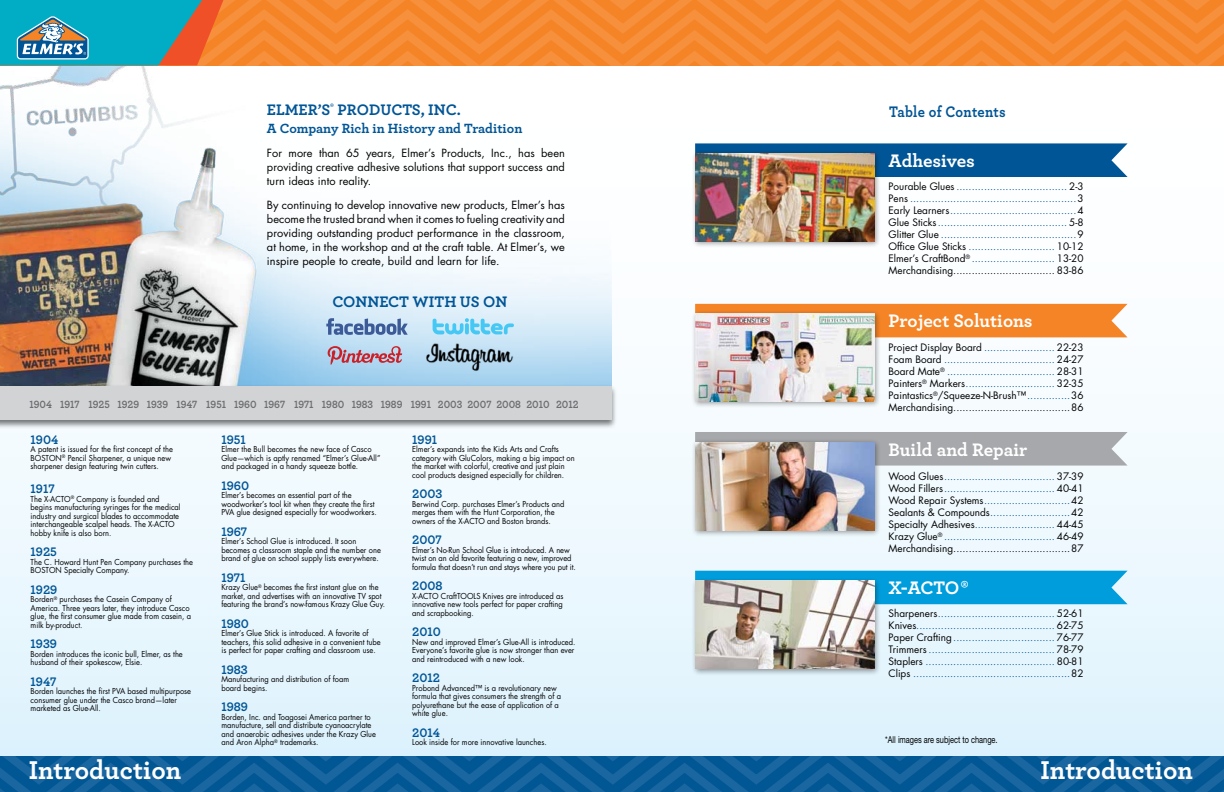
<style>
.page{position:relative;width:1224px;height:792px;background:#fff}
.page>*{position:absolute;margin:0;border:0;box-sizing:border-box;transform-origin:0 0}
.t1{font:700 27px "Archer";color:#fff}
.t2{font:700 19px "Archer";color:#fff}
.t3{font:700 16px "Archer";color:#005596}
.t4{font:700 16px "Archer";letter-spacing:.02em;color:#005596;scale:.9 1}
.t5{font:700 14px "Archer";color:#005596}
.t6{font:13px "Archer Bold SC";color:#005596;scale:.94 1}
.t7{font:11px/14px "Futura";letter-spacing:.005em;color:#000;text-align:justify}
.t8{font:11px "Archer Bold SC";color:#6d6e71;scale:.9 1}
.t9{font:10px/12px "Futura";color:#005596;text-align:justify}
.t10{font:10px/12px "Futura";color:#000;text-align:justify}
.t11{font:9.5px "Helvetica Neue";color:#000;scale:.78 1}
.t12{font:8px/8.5px "Futura";color:#000;scale:.94 1}
.t13{font:8px/8.5px "Futura";color:#000;scale:.93 1}
.s1{color:#000}
.s2{color:#005596}
</style>
<div class="page">
<div style="left:612px;top:28px;width:612px;height:764px;background:linear-gradient(to bottom,#fff,#dcf1fc)"></div>
<div style="left:0;top:28px;width:612px;height:764px;background:linear-gradient(to right,#e8f6fd,#e8f6fd)"></div>
<img style="left:0;top:65px;width:612px;height:319px">
<svg style="left:0;top:757px;width:1224px;height:35px;background:#0b5d99"></svg>
<svg style="left:0;top:0;width:1224px;height:65px;background:#d48c45"></svg>
<svg style="left:695px;top:143px;width:433px;height:34px;background:#0c5d9b"></svg>
<div style="left:695px;top:304px;width:433px;height:33px;background:#f58426"></div>
<div style="left:695px;top:571px;width:433px;height:33px;background:#009ddc"></div>
<div style="left:695px;top:432px;width:433px;height:34px;background:#a6a8ab"></div>
<svg style="left:326px;top:318px;width:82px;height:17px"></svg>
<svg style="left:433px;top:318px;width:81px;height:16px"></svg>
<svg style="left:328px;top:346px;width:74px;height:19px"></svg>
<div style="left:0;top:384px;width:618px;height:45px;background:#000;opacity:.53"></div>
<div style="left:0;top:386px;width:612px;height:34px;background:#d1d3d4"></div>
<img style="left:422px;top:341px;width:96px;height:32px">
<div style="left:691px;top:310px;width:190px;height:99px;background:#000;opacity:.4"></div>
<img style="left:695px;top:314px;width:179px;height:88px">
<div style="left:691px;top:577px;width:190px;height:99px;background:#000;opacity:.4"></div>
<img style="left:695px;top:581px;width:179px;height:88px">
<div style="left:691px;top:150px;width:190px;height:99px;background:#000;opacity:.4"></div>
<img style="left:695px;top:154px;width:179px;height:88px">
<div style="left:691px;top:438px;width:190px;height:99px;background:#000;opacity:.4"></div>
<img style="left:695px;top:442px;width:179px;height:88px">
<h3 class="t3" style="left:267px;top:97px;width:196px">ELMER’S<sup>®</sup> PRODUCTS, INC.</h3>
<h3 class="t5" style="left:267px;top:117px;width:257px">A Company Rich in History and Tradition</h3>
<h3 class="t7" style="left:267px;top:146px;width:299px">For more than 65 years, Elmer’s Products, Inc., has been providing creative adhesive solutions that support success and turn ideas into reality.</h3>
<p class="t7" style="left:267px;top:198px;width:299px">By continuing to develop innovative new products, Elmer’s has become the trusted brand when it comes to fueling creativity and providing outstanding product performance in the classroom, at home, in the workshop and at the craft table. At Elmer’s, we inspire people to create, build and learn for life.</p>
<h3 class="t3" style="left:332px;top:289px;width:176px">CONNECT WITH US ON</h3>
<h3 class="t8" style="left:29px;top:398px;width:612px">1904 1917 1925 1929 1939 1947 1951 1960 1967 1971 1980 1983 1989 1991 2003 2007 2008 2010 2012</h3>
<h3 class="t6" style="left:31px;top:431px;width:31px">1904</h3>
<p class="t12" style="left:31px;top:445px;width:153px">A patent is issued for the first concept of the<br>BOSTON<sup>®</sup> Pencil Sharpener, a unique new sharpener design featuring twin cutters.</p>
<h3 class="t6" style="left:31px;top:481px;width:27px">1917</h3>
<p class="t12" style="left:31px;top:495px;width:161px">The X-ACTO<sup>®</sup> Company is founded and begins manufacturing syringes for the medical industry and surgical blades to accommodate interchangeable scalpel heads. The X-ACTO hobby knife is also born.</p>
<h3 class="t6" style="left:31px;top:544px;width:29px">1925</h3>
<p class="t12" style="left:31px;top:558px;width:174px">The C. Howard Hunt Pen Company purchases the<br>BOSTON Specialty Company.</p>
<h3 class="t6" style="left:31px;top:581px;width:30px">1929</h3>
<p class="t12" style="left:31px;top:595px;width:172px">Borden<sup>®</sup> purchases the Casein Company of America. Three years later, they introduce Casco glue, the first consumer glue made from casein, a milk by-product.</p>
<h3 class="t6" style="left:31px;top:636px;width:30px">1939</h3>
<p class="t12" style="left:31px;top:650px;width:164px">Borden introduces the iconic bull, Elmer, as the husband of their spokescow, Elsie.</p>
<h3 class="t6" style="left:31px;top:673px;width:29px">1947</h3>
<p class="t12" style="left:31px;top:687px;width:172px">Borden launches the first PVA based multipurpose consumer glue under the Casco brand—later marketed as Glue-All.</p>
<h3 class="t6" style="left:221px;top:431px;width:27px">1951</h3>
<p class="t12" style="left:221px;top:445px;width:171px">Elmer the Bull becomes the new face of Casco<br>Glue—which is aptly renamed “Elmer’s Glue-All” and packaged in a handy squeeze bottle.</p>
<h3 class="t6" style="left:221px;top:477px;width:31px">1960</h3>
<p class="t12" style="left:221px;top:491px;width:167px">Elmer’s becomes an essential part of the woodworker’s tool kit when they create the first<br>PVA glue designed especially for woodworkers.</p>
<h3 class="t6" style="left:221px;top:523px;width:29px">1967</h3>
<p class="t12" style="left:221px;top:537px;width:171px">Elmer’s School Glue is introduced. It soon becomes a classroom staple and the number one brand of glue on school supply lists everywhere.</p>
<h3 class="t6" style="left:221px;top:569px;width:27px">1971</h3>
<p class="t13" style="left:221px;top:583px;width:178px">Krazy Glue<sup>®</sup> becomes the first instant glue on the market, and advertises with an innovative TV spot featuring the brand’s now-famous Krazy Glue Guy.</p>
<h3 class="t6" style="left:221px;top:615px;width:31px">1980</h3>
<p class="t12" style="left:221px;top:629px;width:171px">Elmer’s Glue Stick is introduced. A favorite of teachers, this solid adhesive in a convenient tube is perfect for paper crafting and classroom use.</p>
<h3 class="t6" style="left:221px;top:661px;width:30px">1983</h3>
<p class="t12" style="left:221px;top:675px;width:137px">Manufacturing and distribution of foam board begins.</p>
<h3 class="t6" style="left:221px;top:699px;width:30px">1989</h3>
<p class="t12" style="left:221px;top:713px;width:166px">Borden, Inc. and Toagosei America partner to manufacture, sell and distribute cyanoacrylate and anaerobic adhesives under the Krazy Glue and Aron Alpha<sup>®</sup> trademarks.</p>
<h3 class="t6" style="left:412px;top:431px;width:28px">1991</h3>
<p class="t12" style="left:412px;top:445px;width:174px">Elmer’s expands into the Kids Arts and Crafts category with GluColors, making a big impact on the market with colorful, creative and just plain cool products designed especially for children.</p>
<h3 class="t6" style="left:412px;top:486px;width:34px">2003</h3>
<p class="t12" style="left:412px;top:500px;width:164px">Berwind Corp. purchases Elmer’s Products and merges them with the Hunt Corporation, the owners of the X-ACTO and Boston brands.</p>
<h3 class="t6" style="left:412px;top:532px;width:33px">2007</h3>
<p class="t12" style="left:412px;top:546px;width:175px">Elmer’s No-Run School Glue is introduced. A new twist on an old favorite featuring a new, improved formula that doesn’t run and stays where you put it.</p>
<h3 class="t6" style="left:412px;top:578px;width:34px">2008</h3>
<p class="t12" style="left:412px;top:592px;width:162px;text-align:justify">X-ACTO CraftTOOLS Knives are introduced as innovative new tools perfect for paper crafting and scrapbooking.</p>
<h3 class="t6" style="left:412px;top:624px;width:32px">2010</h3>
<p class="t12" style="left:412px;top:638px;width:175px">New and improved Elmer’s Glue-All is introduced.<br>Everyone’s favorite glue is now stronger than ever and reintroduced with a new look.</p>
<h3 class="t6" style="left:412px;top:670px;width:31px">2012</h3>
<p class="t12" style="left:412px;top:684px;width:160px">Probond Advanced™ is a revolutionary new formula that gives consumers the strength of a polyurethane but the ease of application of a white glue.</p>
<h3 class="t6" style="left:412px;top:724px;width:31px">2014</h3>
<p class="t12" style="left:412px;top:738px;width:145px">Look inside for more innovative launches.</p>
<h3 class="t4" style="left:889px;top:99px;width:131px">Table of Contents</h3>
<h2 class="t2" style="left:889px;top:146px;width:88px">Adhesives</h2>
<p class="t9" style="left:889px;top:181px;width:197px"><span class="s1">Pourable Glues</span> .................................... <span class="s1">2-3<br>Pens</span> ......................................................<span class="s1">3<br>Early Learners</span>.........................................<span class="s1">4<br>Glue Sticks</span>.......................................... <span class="s1">5-8<br>Glitter Glue</span> ............................................<span class="s1">9<br>Office Glue Sticks</span> ............................ <span class="s1">10-12<br>Elmer’s CraftBond</span><sup>®</sup> ........................... <span class="s1">13-20<br>Merchandising................................. 83-86</span></p>
<h2 class="t2" style="left:889px;top:306px;width:146px">Project Solutions</h2>
<p class="t10" style="left:889px;top:342px;width:197px">Project Display Board <span class="s2">.......................</span> 22-23<br>Foam Board <span class="s2">....................................</span> 24-27<br>Board Mate<sup>®</sup> <span class="s2">...................................</span> 28-31<br>Painters<sup>®</sup> Markers<span class="s2">.............................</span> 32-35<br>Paintastics<sup>®</sup>/Squeeze-N-Brush™<span class="s2">..............</span>36<br>Merchandising......................................86</p>
<h2 class="t2" style="left:889px;top:435px;width:140px">Build and Repair</h2>
<p class="t9" style="left:889px;top:471px;width:197px"><span class="s1">Wood Glues</span>.................................... <span class="s1">37-39<br>Wood Fillers</span>.................................... <span class="s1">40-41<br>Wood Repair Systems</span>............................<span class="s1">42<br>Sealants &amp; Compounds</span>..........................<span class="s1">42<br>Specialty Adhesives</span>.......................... <span class="s1">44-45<br>Krazy Glue</span><sup>®</sup> .................................... <span class="s1">46-49<br>Merchandising......................................87</span></p>
<h2 class="t2" style="left:889px;top:573px;width:82px">X-ACTO®</h2>
<p class="t9" style="left:889px;top:607px;width:197px"><span class="s1">Sharpeners</span>...................................... <span class="s1">52-61<br>Knives</span>............................................. <span class="s1">62-75<br>Paper Crafting</span>................................. <span class="s1">76-77<br>Trimmers</span> ......................................... <span class="s1">78-79<br>Staplers</span> .......................................... <span class="s1">80-81<br>Clips</span> ...................................................<span class="s1">82</span></p>
<p class="t11" style="left:885px;top:734px;width:146px">*All images are subject to change.</p>
<h1 class="t1" style="left:29px;top:749px;width:154px">Introduction</h1>
<h1 class="t1" style="left:1041px;top:749px;width:154px">Introduction</h1>
</div>
